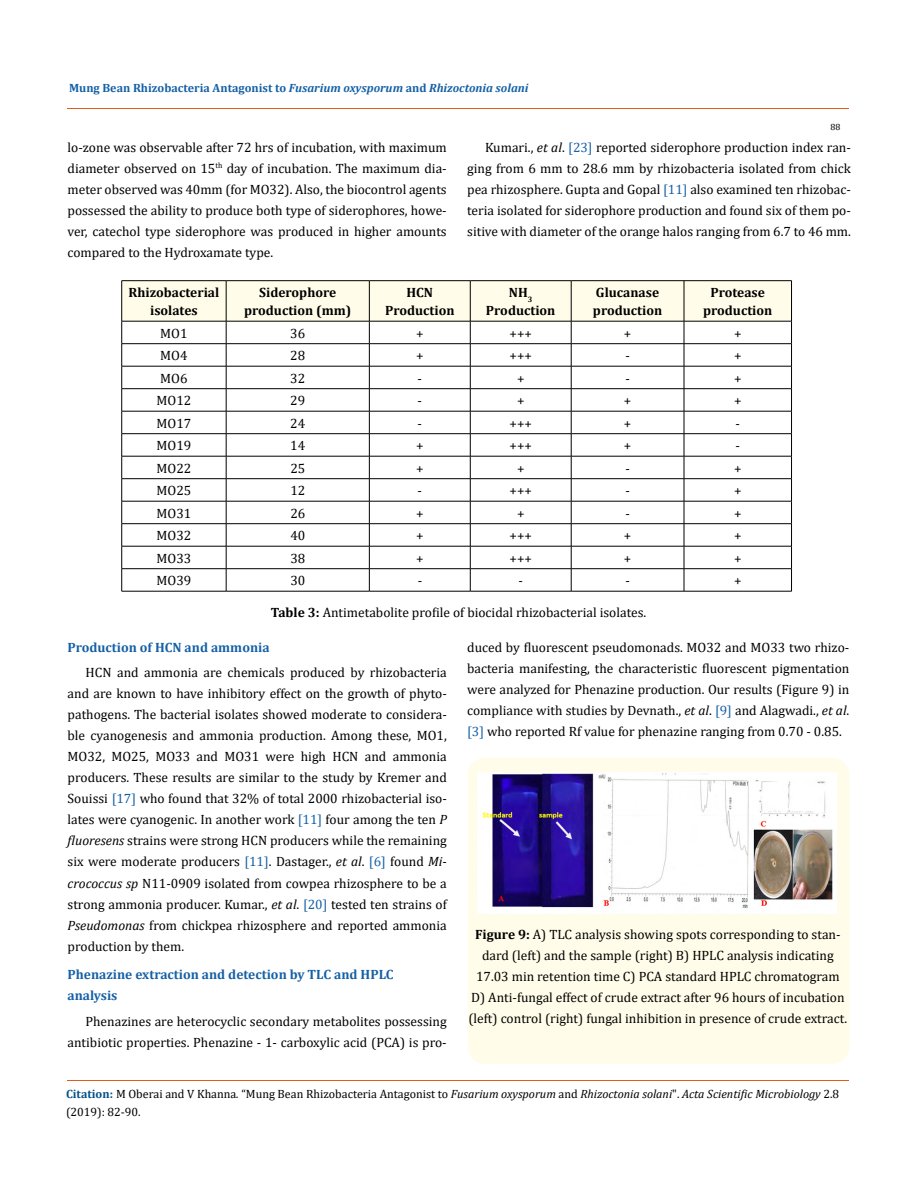
<style>
.page{position:relative;width:917px;height:1188px;background:#fff}
.page>*{position:absolute;margin:0;border:0;box-sizing:border-box;transform-origin:0 0}
.t1{font:13.5px/21px "Cambria";color:#000;text-align:justify}
.t2{font:700 13.5px/18px "Cambria";color:#000;text-align:center}
.t3{font:700 13.5px/21px "Cambria";color:#1560a6}
.t4{font:12px/18px "Cambria";color:#000}
.t5{font:700 12px "Cambria";color:#1560a6}
.t6{font:9px "Cambria";color:#000}
.s1{font-style:italic}
.s2{color:#1560a6}
.s3{font-weight:700}
.s4{font-weight:700;color:#035089}
</style>
<div class="page">
<hr style="left:67px;top:109px;width:782px;height:1px;background:#e05d1a">
<hr style="left:121px;top:280px;width:105px;height:1px;background:#000">
<hr style="left:226px;top:280px;width:143px;height:1px;background:#000">
<hr style="left:369px;top:280px;width:101px;height:1px;background:#000">
<hr style="left:470px;top:280px;width:101px;height:1px;background:#000">
<hr style="left:571px;top:280px;width:113px;height:1px;background:#000">
<hr style="left:684px;top:280px;width:107px;height:1px;background:#000">
<svg style="left:121px;top:281px;width:671px;height:310px"></svg>
<hr style="left:121px;top:591px;width:105px;height:1px;background:#000">
<hr style="left:226px;top:591px;width:143px;height:1px;background:#000">
<hr style="left:369px;top:591px;width:101px;height:1px;background:#000">
<hr style="left:470px;top:591px;width:101px;height:1px;background:#000">
<hr style="left:571px;top:591px;width:113px;height:1px;background:#000">
<hr style="left:684px;top:591px;width:107px;height:1px;background:#000">
<div style="left:468px;top:758px;width:381px;height:306px;background:#fffde9;border-radius:18px"></div>
<img style="left:477px;top:773px;width:359px;height:141px">
<hr style="left:67px;top:1081px;width:782px;height:1px;background:#e05d1a">
<p class="t5" style="left:69px;top:79px;width:461px">Mung Bean Rhizobacteria Antagonist to <span class="s1">Fusarium oxysporum</span> and <span class="s1">Rhizoctonia solani</span></p>
<p class="t6" style="left:830px;top:122px;width:11px">88</p>
<p class="t1" style="left:467px;top:136px;width:385px;text-indent:18px">Kumari., <span class="s1">et al</span>. <span class="s2">[23]</span> reported siderophore production index ran&shy;ging from 6 mm to 28.6 mm by rhizobacteria isolated from chick pea rhizosphere. Gupta and Gopal <span class="s2">[11]</span> also examined ten rhizobac&shy;teria isolated for siderophore production and found six of them po&shy;sitive with diameter of the orange halos ranging from 6.7 to 46 mm.</p>
<p class="t1" style="left:67px;top:136px;width:381px">lo-zone was observable after 72 hrs of incubation, with maximum diameter observed on 15<sup>th</sup> day of incubation. The maximum dia&shy;meter observed was 40mm (for MO32). Also, the biocontrol agents possessed the ability to produce both type of siderophores, howe&shy;ver, catechol type siderophore was produced in higher amounts compared to the Hydroxamate type.</p>
<p class="t2" style="left:129px;top:283px;width:92px">Rhizobacterial isolates</p>
<p class="t2" style="left:244px;top:283px;width:109px">Siderophore production (mm)</p>
<p class="t2" style="left:385px;top:283px;width:71px">HCN<br>Production</p>
<p class="t2" style="left:486px;top:283px;width:71px">NH<sub>3<br></sub>Production</p>
<p class="t2" style="left:593px;top:283px;width:71px;text-align:left">Glucanase production</p>
<p class="t2" style="left:703px;top:283px;width:71px">Protease production</p>
<p class="t1" style="left:160px;top:323px;width:29px">MO1</p>
<p class="t1" style="left:290px;top:323px;width:16px">36</p>
<p class="t1" style="left:416px;top:323px;width:9px">+</p>
<p class="t1" style="left:509px;top:323px;width:24px">+++</p>
<p class="t1" style="left:624px;top:323px;width:9px">+</p>
<p class="t1" style="left:734px;top:323px;width:9px">+</p>
<p class="t1" style="left:160px;top:345px;width:29px">MO4</p>
<p class="t1" style="left:290px;top:345px;width:16px">28</p>
<p class="t1" style="left:416px;top:345px;width:9px">+</p>
<p class="t1" style="left:509px;top:345px;width:24px">+++</p>
<p class="t1" style="left:625px;top:345px;width:6px">-</p>
<p class="t1" style="left:734px;top:345px;width:9px">+</p>
<p class="t1" style="left:160px;top:368px;width:29px">MO6</p>
<p class="t1" style="left:290px;top:368px;width:16px">32</p>
<p class="t1" style="left:417px;top:368px;width:6px">-</p>
<p class="t1" style="left:517px;top:368px;width:9px">+</p>
<p class="t1" style="left:625px;top:368px;width:6px">-</p>
<p class="t1" style="left:734px;top:368px;width:9px">+</p>
<p class="t1" style="left:156px;top:390px;width:36px">MO12</p>
<p class="t1" style="left:290px;top:390px;width:16px">29</p>
<p class="t1" style="left:417px;top:390px;width:6px">-</p>
<p class="t1" style="left:517px;top:390px;width:9px">+</p>
<p class="t1" style="left:624px;top:390px;width:9px">+</p>
<p class="t1" style="left:734px;top:390px;width:9px">+</p>
<p class="t1" style="left:156px;top:413px;width:36px">MO17</p>
<p class="t1" style="left:290px;top:413px;width:16px">24</p>
<p class="t1" style="left:417px;top:413px;width:6px">-</p>
<p class="t1" style="left:509px;top:413px;width:24px">+++</p>
<p class="t1" style="left:624px;top:413px;width:9px">+</p>
<p class="t1" style="left:735px;top:413px;width:6px">-</p>
<p class="t1" style="left:157px;top:435px;width:36px">MO19</p>
<p class="t1" style="left:290px;top:435px;width:16px">14</p>
<p class="t1" style="left:416px;top:435px;width:9px">+</p>
<p class="t1" style="left:509px;top:435px;width:24px">+++</p>
<p class="t1" style="left:624px;top:435px;width:9px">+</p>
<p class="t1" style="left:735px;top:435px;width:6px">-</p>
<p class="t1" style="left:157px;top:458px;width:36px">MO22</p>
<p class="t1" style="left:290px;top:458px;width:16px">25</p>
<p class="t1" style="left:416px;top:458px;width:9px">+</p>
<p class="t1" style="left:517px;top:458px;width:9px">+</p>
<p class="t1" style="left:625px;top:458px;width:6px">-</p>
<p class="t1" style="left:734px;top:458px;width:9px">+</p>
<p class="t1" style="left:157px;top:480px;width:36px">MO25</p>
<p class="t1" style="left:290px;top:480px;width:16px">12</p>
<p class="t1" style="left:417px;top:480px;width:6px">-</p>
<p class="t1" style="left:509px;top:480px;width:24px">+++</p>
<p class="t1" style="left:625px;top:480px;width:6px">-</p>
<p class="t1" style="left:734px;top:480px;width:9px">+</p>
<p class="t1" style="left:157px;top:503px;width:36px">MO31</p>
<p class="t1" style="left:290px;top:503px;width:16px">26</p>
<p class="t1" style="left:416px;top:503px;width:9px">+</p>
<p class="t1" style="left:517px;top:503px;width:9px">+</p>
<p class="t1" style="left:625px;top:503px;width:6px">-</p>
<p class="t1" style="left:734px;top:503px;width:9px">+</p>
<p class="t1" style="left:157px;top:525px;width:36px">MO32</p>
<p class="t1" style="left:290px;top:525px;width:16px">40</p>
<p class="t1" style="left:416px;top:525px;width:9px">+</p>
<p class="t1" style="left:509px;top:525px;width:24px">+++</p>
<p class="t1" style="left:624px;top:525px;width:9px">+</p>
<p class="t1" style="left:734px;top:525px;width:9px">+</p>
<p class="t1" style="left:157px;top:548px;width:36px">MO33</p>
<p class="t1" style="left:290px;top:548px;width:16px">38</p>
<p class="t1" style="left:416px;top:548px;width:9px">+</p>
<p class="t1" style="left:509px;top:548px;width:24px">+++</p>
<p class="t1" style="left:624px;top:548px;width:9px">+</p>
<p class="t1" style="left:734px;top:548px;width:9px">+</p>
<p class="t1" style="left:157px;top:570px;width:36px">MO39</p>
<p class="t1" style="left:290px;top:570px;width:16px">30</p>
<p class="t1" style="left:417px;top:570px;width:6px">-</p>
<p class="t1" style="left:518px;top:570px;width:6px">-</p>
<p class="t1" style="left:625px;top:570px;width:6px">-</p>
<p class="t1" style="left:734px;top:570px;width:9px">+</p>
<p class="t1" style="left:271px;top:601px;width:377px"><span class="s3">Table 3:</span> Antimetabolite profile of biocidal rhizobacterial isolates.</p>
<p class="t3" style="left:67px;top:636px;width:204px">Production of HCN and ammonia</p>
<p class="t1" style="left:68px;top:662px;width:381px;text-indent:18px">HCN and ammonia are chemicals produced by rhizobacteria and are known to have inhibitory effect on the growth of phyto&shy;pathogens. The bacterial isolates showed moderate to considera&shy;ble cyanogenesis and ammonia production. Among these, MO1, MO32, MO25, MO33 and MO31 were high HCN and ammonia producers. These results are similar to the study by Kremer and Souissi <span class="s2">[17]</span> who found that 32% of total 2000 rhizobacterial iso&shy;lates were cyanogenic. In another work <span class="s2">[11]</span> four among the ten <span class="s1">P fluoresens</span> strains were strong HCN producers while the remaining six were moderate producers <span class="s2">[11]</span>. Dastager., <span class="s1">et al</span>. <span class="s2">[6]</span> found <span class="s1">Mi&shy;crococcus sp</span> N11-0909 isolated from cowpea rhizosphere to be a strong ammonia producer. Kumar., <span class="s1">et al</span>. <span class="s2">[20]</span> tested ten strains of <span class="s1">Pseudomonas</span> from chickpea rhizosphere and reported ammonia production by them.</p>
<p class="t3" style="left:67px;top:964px;width:327px">Phenazine extraction and detection by TLC and HPLC analysis</p>
<p class="t1" style="left:67px;top:1011px;width:381px;text-align:right">Phenazines are heterocyclic secondary metabolites possessing antibiotic properties. Phenazine - 1- carboxylic acid (PCA) is pro-</p>
<p class="t1" style="left:467px;top:636px;width:384px">duced by fluorescent pseudomonads. MO32 and MO33 two rhizo&shy;bacteria manifesting, the characteristic fluorescent pigmentation were analyzed for Phenazine production. Our results (Figure 9) in compliance with studies by Devnath., <span class="s1">et al</span>. <span class="s2">[9]</span> and Alagwadi., <span class="s1">et al</span>. <span class="s2">[3]</span> who reported Rf value for phenazine ranging from 0.70 - 0.85.</p>
<p class="t1" style="left:468px;top:924px;width:380px;text-align:center"><span class="s3">Figure 9:</span> A) TLC analysis showing spots corresponding to stan&shy;dard (left) and the sample (right) B) HPLC analysis indicating 17.03 min retention time C) PCA standard HPLC chromatogram D) Anti-fungal effect of crude extract after 96 hours of incubation (left) control (right) fungal inhibition in presence of crude extract.</p>
<p class="t4" style="left:66px;top:1085px;width:774px"><span class="s4">Citation:</span> M Oberai and V Khanna<span class="s1">.</span> “Mung Bean Rhizobacteria Antagonist to <span class="s1">Fusarium oxysporum</span> and <span class="s1">Rhizoctonia solani</span>". <span class="s1">Acta Scientific Microbiology</span> 2.8 (2019): 82-90.</p>
</div>
